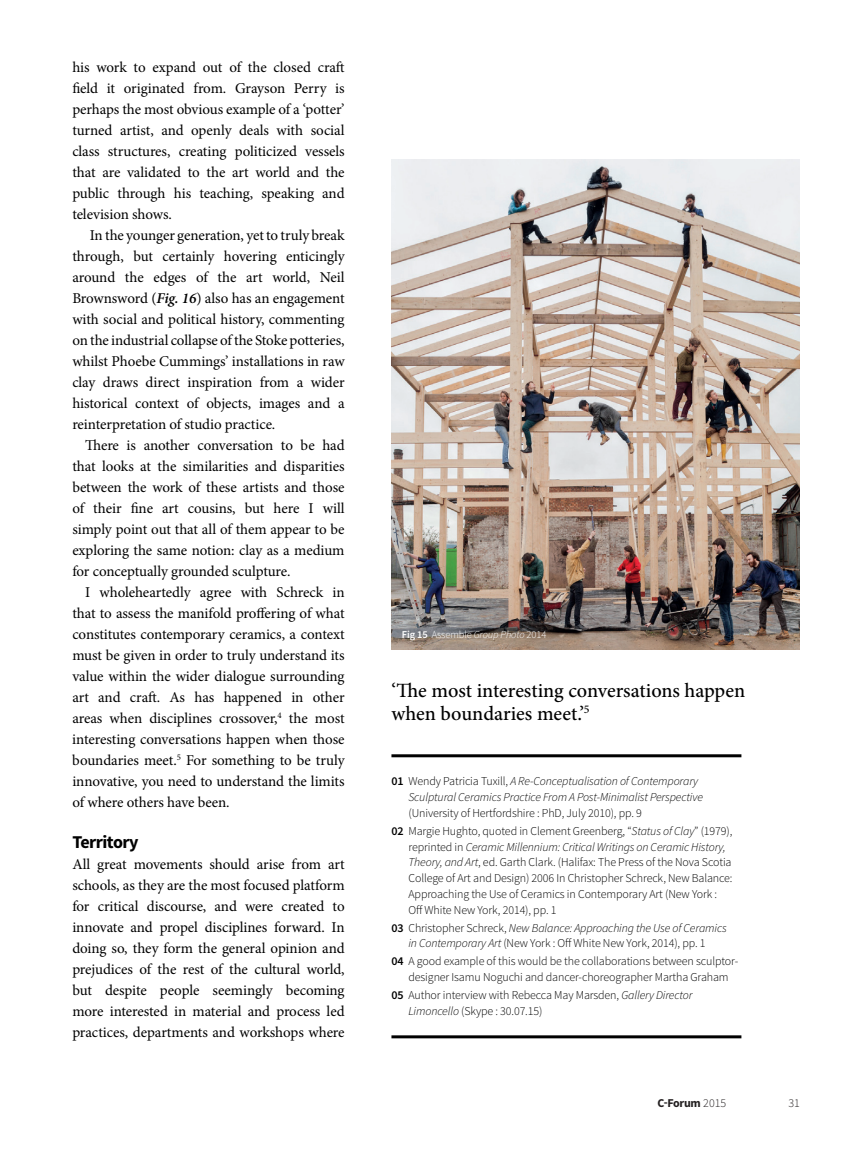
<style>
.page{position:relative;width:851px;height:1149px;background:#fff}
.page>*{position:absolute;margin:0;border:0;box-sizing:border-box;transform-origin:0 0}
.t1{font:500 20.25px/22.5px "Minion Pro";color:#010101}
.t2{font:700 18px "Source Sans Pro";letter-spacing:-.03em;color:#010101}
.t3{font:15px/21px "Minion Pro";letter-spacing:-.005em;color:#010101;text-align:justify}
.t4{font:300 12px/15.8px "Source Sans Pro";letter-spacing:-.01em;color:#010101}
.t5{font:italic 300 12px/15.8px "Source Sans Pro";letter-spacing:-.01em;color:#010101}
.t6{font:700 12px "Source Sans Pro";letter-spacing:-.03em;color:#231f20}
.t7{font:300 12px "Source Sans Pro";color:#231f20}
.t8{font:300 10.5px "Source Sans Pro";letter-spacing:-.01em;color:#fff}
.s1{font-weight:600;font-style:italic}
.s2{font-weight:600}
.s3{font-style:italic}
.s4{font-weight:600;font-style:normal}
.s5{font-style:normal}
.s6{font-weight:300}
</style>
<div class="page">
<img style="left:391px;top:159px;width:408px;height:490px">
<hr style="left:391px;top:754px;width:350px;height:3px;background:#010101">
<hr style="left:391px;top:1034px;width:350px;height:3px;background:#010101">
<p class="t3" style="left:72px;top:56px;width:274px">his work to expand out of the closed craft field it originated from. Grayson Perry is perhaps the most obvious example of a ‘potter’ turned artist, and openly deals with social class structures, creating politicized vessels that are validated to the art world and the public through his teaching, speaking and television shows.</p>
<p class="t3" style="left:72px;top:224px;width:274px;text-indent:17px">In the younger generation, yet to truly break through, but certainly hovering enticingly around the edges of the art world, Neil Brownsword (<span class="s1">Fig. 16</span>) also has an engagement with social and political history, commenting on the industrial collapse of the Stoke potteries, whilst Phoebe Cummings’ installations in raw clay draws direct inspiration from a wider historical context of objects, images and a reinterpretation of studio practice.</p>
<p class="t3" style="left:72px;top:434px;width:274px;text-indent:13px">There is another conversation to be had that looks at the similarities and disparities between the work of these artists and those of their fine art cousins, but here I will simply point out that all of them appear to be exploring the same notion: clay as a medium for conceptually grounded sculpture.</p>
<p class="t3" style="left:72px;top:581px;width:274px;text-indent:13px">I wholeheartedly agree with Schreck in that to assess the manifold proffering of what constitutes contemporary ceramics, a context must be given in order to truly understand its value within the wider dialogue surrounding art and craft. As has happened in other areas when disciplines crossover,<sup>4</sup> the most interesting conversations happen when those boundaries meet.<sup>5</sup> For something to be truly innovative, you need to understand the limits of where others have been.</p>
<p class="t2" style="left:72px;top:829px;width:68px">Territory</p>
<p class="t3" style="left:72px;top:853px;width:274px">All great movements should arise from art schools, as they are the most focused platform for critical discourse, and were created to innovate and propel disciplines forward. In doing so, they form the general opinion and prejudices of the rest of the cultural world, but despite people seemingly becoming more interested in material and process led practices, departments and workshops where</p>
<p class="t8" style="left:402px;top:628px;width:146px"><span class="s2">Fig 15</span> Assemble <span class="s3">Group Photo</span> 2014</p>
<h1 class="t1" style="left:391px;top:679px;width:355px">‘The most interesting conversations happen when boundaries meet.’<sup>5</sup></h1>
<p class="t5" style="left:408px;top:773px;width:296px;text-indent:-17px"><span class="s4">01</span> <span class="s5">Wendy Patricia Tuxill,</span> A Re-Conceptualisation of Contemporary<br>Sculptural Ceramics Practice From A Post-Minimalist Perspective</p>
<p class="t4" style="left:391px;top:803px;width:342px;line-height:17.9px;text-indent:17px">(University of Hertfordshire : PhD, July 2010), pp. 9<br><span class="s2">02</span> Margie Hughto, quoted in Clement Greenberg, “<span class="s3">Status of Clay</span>” (1979),</p>
<p class="t4" style="left:408px;top:838px;width:325px">reprinted in <span class="s3">Ceramic Millennium: Critical Writings on Ceramic History, Theory, and Art</span>, ed. Garth Clark. (Halifax: The Press of the Nova Scotia College of Art and Design) 2006 In Christopher Schreck, New Balance:<br>Approaching the Use of Ceramics in Contemporary Art (New York :<br>Off White New York, 2014), pp. 1</p>
<p class="t5" style="left:391px;top:919px;width:337px;text-align:center"><span class="s4">03</span> <span class="s5">Christopher Schreck,</span> New Balance: Approaching the Use of Ceramics in Contemporary Art <span class="s5">(New York : Off White New York, 2014), pp. 1</span></p>
<p class="t4" style="left:408px;top:953px;width:331px;text-indent:-17px"><span class="s2">04</span> A good example of this would be the collaborations between sculptor&shy;designer Isamu Noguchi and dancer-choreographer Martha Graham</p>
<p class="t4" style="left:408px;top:986px;width:285px;text-indent:-17px"><span class="s2">05</span> Author interview with Rebecca May Marsden, <span class="s3">Gallery Director<br>Limoncello</span> (Skype : 30.07.15)</p>
<p class="t6" style="left:657px;top:1094px;width:70px">C-Forum <span class="s6">2015</span></p>
<p class="t7" style="left:788px;top:1095px;width:13px">31</p>
</div>
